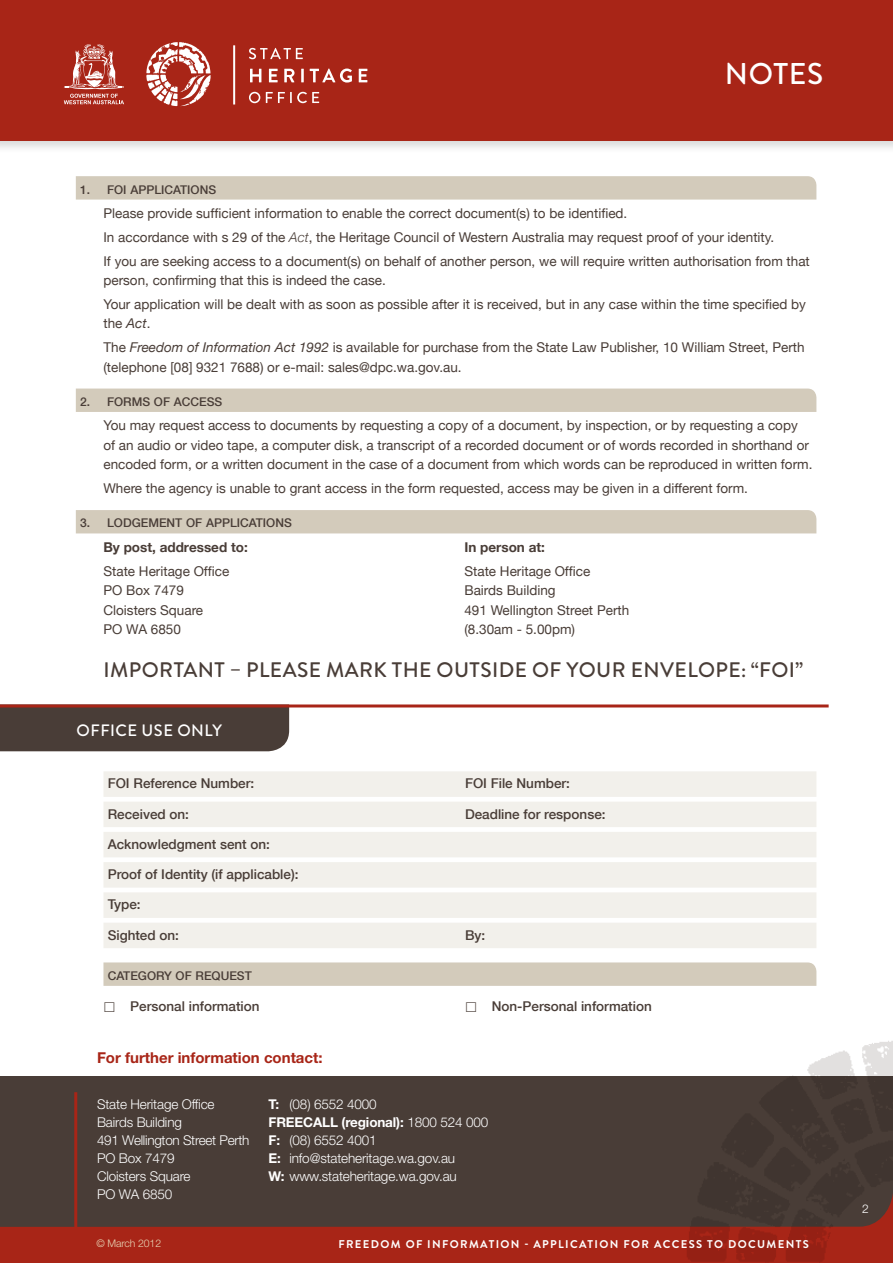
<style>
.page{position:relative;width:893px;height:1263px;background:#fff}
.page>*{position:absolute;margin:0;border:0;box-sizing:border-box;transform-origin:0 0}
.t1{font:500 30px "Brandon Grotesque";color:#fff}
.t2{font:500 21px "Brandon Grotesque";color:#493d37}
.t3{font:500 16.5px "Brandon Grotesque";letter-spacing:.03em;color:#fff}
.t4{font:700 15px "Helvetica Neue LT Std";color:#a82517}
.t5{font:13.5px/19.5px "Helvetica Neue";color:#493d37}
.t6{font:300 13.5px/18px "Helvetica Neue LT Std";letter-spacing:-.01em;color:#fff}
.t7{font:500 13.5px "Helvetica Neue";color:#493d37}
.t8{font:700 13.5px "Helvetica Neue";color:#493d37}
.t9{font:500 12px "Helvetica Neue";color:#493d37}
.t10{font:300 12px "Helvetica Neue LT Std";color:#fff}
.t11{font:700 11.25px "Brandon Grotesque";letter-spacing:.12em;color:#fff}
.t12{font:300 10.5px "Helvetica Neue LT Std";letter-spacing:-.01em;color:#e7d3b4}
.s1{font-weight:300;font-style:italic}
.s2{font-style:italic}
.s3{font-weight:700}
.s4{color:#493d37}
</style>
<div class="page">
<div style="left:0;top:707px;width:289px;height:44px;background:#493d37"></div>
<hr style="left:0;top:704px;width:829px;height:3px;background:#a82517">
<div style="left:0;top:1076px;width:893px;height:187px;background:#493d37"></div>
<hr style="left:74px;top:1092px;width:3px;height:160px;background:#a82517">
<svg style="left:0;top:1105px;width:676px;height:158px"></svg>
<img style="left:676px;top:1041px;width:217px;height:222px">
<div style="left:0;top:0;width:893px;height:153px;background:#231f20;opacity:.17"></div>
<div style="left:0;top:0;width:893px;height:141px;background:#a82517"></div>
<svg style="left:64px;top:44px;width:60px;height:60px"></svg>
<svg style="left:249px;top:48px;width:54px;height:11px"></svg>
<svg style="left:250px;top:69px;width:11px;height:13px"></svg>
<svg style="left:269px;top:69px;width:9px;height:13px"></svg>
<svg style="left:284px;top:69px;width:10px;height:13px"></svg>
<svg style="left:301px;top:69px;width:3px;height:13px"></svg>
<svg style="left:310px;top:69px;width:42px;height:14px"></svg>
<svg style="left:359px;top:69px;width:8px;height:13px"></svg>
<svg style="left:249px;top:92px;width:11px;height:11px"></svg>
<svg style="left:266px;top:92px;width:53px;height:11px"></svg>
<hr style="left:233px;top:45px;width:2px;height:59px;background:#fff">
<svg style="left:146px;top:42px;width:65px;height:64px"></svg>
<div style="left:103px;top:771px;width:713px;height:26px;background:#f2f0eb"></div>
<div style="left:103px;top:802px;width:713px;height:25px;background:#f2f0eb"></div>
<div style="left:103px;top:832px;width:713px;height:25px;background:#f2f0eb"></div>
<div style="left:103px;top:862px;width:713px;height:26px;background:#f2f0eb"></div>
<div style="left:103px;top:892px;width:713px;height:26px;background:#f2f0eb"></div>
<div style="left:103px;top:923px;width:713px;height:25px;background:#f2f0eb"></div>
<svg style="left:76px;top:176px;width:740px;height:24px;background:#d4ccbc"></svg>
<div style="left:76px;top:389px;width:740px;height:23px;background:#d3cbbb"></div>
<div style="left:76px;top:510px;width:740px;height:23px;background:#d3cbbb"></div>
<svg style="left:103px;top:962px;width:713px;height:24px;background:#d4ccbc"></svg>
<p class="t9" style="left:80px;top:182px;width:102px">1. FOI Applications</p>
<h1 class="t1" style="left:725px;top:53px;width:100px">N OTES</h1>
<p class="t5" style="left:103px;top:201px;width:708px;line-height:23.7px">Please provide sufficient information to enable the correct document(s) to be identified.<br>In accordance with s 29 of the <span class="s1">Act</span>, the Heritage Council of Western Australia may request proof of your identity.<br>If you are seeking access to a document(s) on behalf of another person, we will require written authorisation from that</p>
<p class="t5" style="left:103px;top:268px;width:704px;line-height:23.7px">person, confirming that this is indeed the case.<br>Your application will be dealt with as soon as possible after it is received, but in any case within the time specified by</p>
<p class="t5" style="left:103px;top:311px;width:703px;line-height:23.7px">the <span class="s2">Act</span>.<br>The <span class="s2">Freedom of Information Act 1992</span> is available for purchase from the State Law Publisher, 10 William Street, Perth</p>
<p class="t5" style="left:103px;top:357px;width:360px">(telephone [08] 9321 7688) or e-mail: sales@dpc.wa.gov.au.</p>
<p class="t9" style="left:80px;top:394px;width:44px">2. Forms</p>
<p class="t9" style="left:154px;top:394px;width:54px">of access</p>
<p class="t5" style="left:103px;top:416px;width:710px">You may request access to documents by requesting a copy of a document, by inspection, or by requesting a copy of an audio or video tape, a computer disk, a transcript of a recorded document or of words recorded in shorthand or encoded form, or a written document in the case of a document from which words can be reproduced in written form.</p>
<p class="t5" style="left:103px;top:478px;width:646px">Where the agency is unable to grant access in the form requested, access may be given in a different form.</p>
<p class="t9" style="left:80px;top:516px;width:37px">3. Lodgement</p>
<p class="t9" style="left:186px;top:516px;width:71px">of Applications</p>
<p class="t8" style="left:103px;top:539px;width:146px">By post, addressed to:</p>
<p class="t5" style="left:103px;top:561px;width:127px">State Heritage Office<br>PO Box 7479<br>Cloisters Square<br>PO WA 6850</p>
<p class="t8" style="left:464px;top:539px;width:82px">In person at:</p>
<p class="t5" style="left:464px;top:561px;width:166px">State Heritage Office<br>Bairds Building<br>491 Wellington Street Perth (8.30am - 5.00pm)</p>
<h2 class="t2" style="left:104px;top:655px;width:15px">IMPORTANT</h2>
<h2 class="t2" style="left:230px;top:655px;width:30px">– PLEASE</h2>
<h2 class="t2" style="left:326px;top:655px;width:16px">MAR</h2>
<h2 class="t2" style="left:374px;top:655px;width:77px">K THE OUTSIDE</h2>
<h2 class="t2" style="left:532px;top:655px;width:50px">OF YOUR</h2>
<h2 class="t2" style="left:631px;top:655px;width:58px">ENVELOPE</h2>
<h2 class="t2" style="left:741px;top:655px;width:64px">: “FOI”</h2>
<p class="t3" style="left:77px;top:719px;width:147px">OFFICE USE ONLY</p>
<p class="t7" style="left:108px;top:775px;width:148px">FOI Reference Number:</p>
<p class="t7" style="left:465px;top:775px;width:107px">FOI File Number:</p>
<p class="t7" style="left:108px;top:806px;width:83px">Received on:</p>
<p class="t7" style="left:465px;top:806px;width:142px">Deadline for response:</p>
<p class="t7" style="left:108px;top:836px;width:164px">Acknowledgment sent on:</p>
<p class="t7" style="left:108px;top:866px;width:192px">Proof of Identity (if applicable):</p>
<p class="t7" style="left:108px;top:896px;width:35px">Type:</p>
<p class="t7" style="left:108px;top:927px;width:73px">Sighted on:</p>
<p class="t7" style="left:465px;top:927px;width:22px">By:</p>
<p class="t9" style="left:108px;top:968px;width:9px">Category</p>
<p class="t9" style="left:176px;top:968px;width:54px">of request</p>
<p class="t7" style="left:130px;top:998px;width:131px">Personal information</p>
<p class="t7" style="left:492px;top:998px;width:162px">Non-Personal information</p>
<p class="t4" style="left:97px;top:1049px;width:227px">For further information contact:</p>
<p class="t6" style="left:268px;top:1095px;width:221px"><span class="s3">T:</span> (08) 6552 4000<br><span class="s3">FREECALL (regional):</span> 1800 524 000<br><span class="s3">F:</span> (08) 6552 4001<br><span class="s3">E:</span> info@stateheritage.wa.gov.au<br><span class="s3">W:</span> www.stateheritage.wa.gov.au</p>
<p class="t6" style="left:97px;top:1095px;width:154px">State Heritage Office<span class="s4">tact<br></span>Bairds Building<br>491 Wellington Street Perth<br>PO Box 7479<br>Cloisters Square<br>PO WA 6850</p>
<p class="t12" style="left:96px;top:1237px;width:66px">© March 2012</p>
<p class="t11" style="left:338px;top:1236px;width:472px">FREEDOM OF INFORMATION - APPLICATION FOR ACCESS TO DOCUMENTS</p>
<p class="t10" style="left:862px;top:1202px;width:8px">2</p>
</div>
